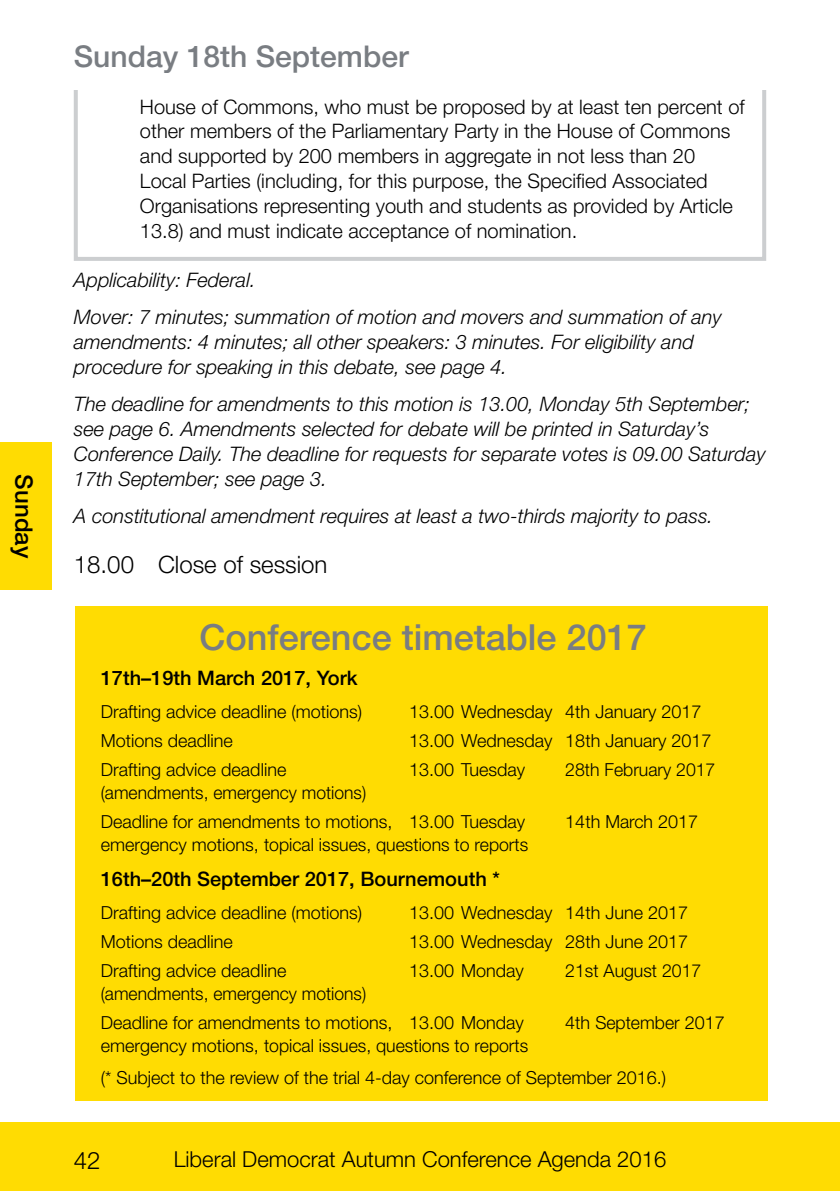
<style>
.page{position:relative;width:840px;height:1191px;background:#fff}
.page>*{position:absolute;margin:0;border:0;box-sizing:border-box;transform-origin:0 0}
.t1{font:500 36px "Helvetica Neue LT Std";color:#797d82}
.t2{font:500 30px "Helvetica Neue LT Std";color:#797d82}
.t3{font:300 24px "Helvetica Neue LT Std";color:#000}
.t4{font:500 24px "Helvetica Neue LT Std";color:#000}
.t5{font:300 22px "Helvetica Neue LT Std";color:#000}
.t6{font:italic 300 20px/24.8px "Helvetica Neue LT Std";color:#000}
.t7{font:300 20px/24.8px "Helvetica Neue LT Std";color:#000}
.t8{font:500 20px "Helvetica Neue LT Std";color:#000}
.t9{font:300 18px/29px "Helvetica Neue LT Std";color:#000}
</style>
<div class="page">
<div style="left:0;top:1123px;width:839px;height:68px;background:#ffdc02"></div>
<div style="left:74px;top:81px;width:691px;height:180px;border:4px solid #ccced0"></div>
<div style="left:43px;top:74px;width:725px;height:16px;background:#fff"></div>
<div style="left:0;top:442px;width:51px;height:148px;background:#ffdc02"></div>
<div style="left:75px;top:606px;width:692px;height:494px;background:#ffdc02"></div>
<h3 class="t4" style="left:38px;top:474px;width:85px;rotate:90deg">Sunday</h3>
<h2 class="t2" style="left:74px;top:38px;width:336px">Sunday 18th September</h2>
<p class="t7" style="left:140px;top:94px;width:605px">House of Commons, who must be proposed by at least ten percent of other members of the Parliamentary Party in the House of Commons and supported by 200 members in aggregate in not less than 20<br>Local Parties (including, for this purpose, the Specified Associated Organisations representing youth and students as provided by Article 13.8) and must indicate acceptance of nomination.</p>
<p class="t6" style="left:74px;top:261px;width:649px;line-height:37.2px">Applicability: Federal.<br>Mover: 7 minutes; summation of motion and movers and summation of any</p>
<p class="t6" style="left:74px;top:329px;width:621px">amendments: 4 minutes; all other speakers: 3 minutes. For eligibility and procedure for speaking in this debate, see page 4.</p>
<p class="t6" style="left:74px;top:391px;width:692px">The deadline for amendments to this motion is 13.00, Monday 5th September; see page 6. Amendments selected for debate will be printed in Saturday’s Conference Daily. The deadline for requests for separate votes is 09.00 Saturday 17th September; see page 3.</p>
<p class="t6" style="left:74px;top:503px;width:640px">A constitutional amendment requires at least a two-thirds majority to pass.</p>
<h3 class="t3" style="left:74px;top:549px;width:255px">18.00 Close of session</h3>
<h1 class="t1" style="left:199px;top:616px;width:448px">Conference timetable 2017</h1>
<p class="t8" style="left:101px;top:666px;width:258px">17th–19th March 2017, York</p>
<p class="t9" style="left:101px;top:697px;width:263px">Drafting advice deadline (motions)</p>
<p class="t9" style="left:409px;top:697px;width:294px">13.00 Wednesday 4th January 2017</p>
<p class="t9" style="left:101px;top:726px;width:134px">Motions deadline</p>
<p class="t9" style="left:409px;top:726px;width:304px">13.00 Wednesday 18th January 2017</p>
<p class="t9" style="left:101px;top:755px;width:187px">Drafting advice deadline</p>
<p class="t9" style="left:409px;top:755px;width:118px">13.00 Tuesday</p>
<p class="t9" style="left:565px;top:755px;width:152px">28th February 2017</p>
<p class="t9" style="left:101px;top:778px;width:426px">(amendments, emergency motions)<br>Deadline for amendments to motions, 13.00 Tuesday</p>
<p class="t9" style="left:565px;top:807px;width:134px">14th March 2017</p>
<p class="t9" style="left:101px;top:830px;width:429px">emergency motions, topical issues, questions to reports</p>
<p class="t8" style="left:101px;top:867px;width:400px">16th–20th September 2017, Bournemouth *</p>
<p class="t9" style="left:101px;top:898px;width:263px">Drafting advice deadline (motions)</p>
<p class="t9" style="left:409px;top:898px;width:280px">13.00 Wednesday 14th June 2017</p>
<p class="t9" style="left:101px;top:927px;width:134px">Motions deadline</p>
<p class="t9" style="left:409px;top:927px;width:280px">13.00 Wednesday 28th June 2017</p>
<p class="t9" style="left:101px;top:956px;width:187px">Drafting advice deadline</p>
<p class="t9" style="left:409px;top:956px;width:116px">13.00 Monday</p>
<p class="t9" style="left:565px;top:956px;width:137px">21st August 2017</p>
<p class="t9" style="left:101px;top:979px;width:424px">(amendments, emergency motions)<br>Deadline for amendments to motions, 13.00 Monday</p>
<p class="t9" style="left:565px;top:1008px;width:161px">4th September 2017</p>
<p class="t9" style="left:101px;top:1029px;width:566px;line-height:32px">emergency motions, topical issues, questions to reports<br>(* Subject to the review of the trial 4-day conference of September 2016.)</p>
<h3 class="t3" style="left:74px;top:1145px;width:28px">42</h3>
<p class="t5" style="left:174px;top:1146px;width:493px">Liberal Democrat Autumn Conference Agenda 2016</p>
</div>
